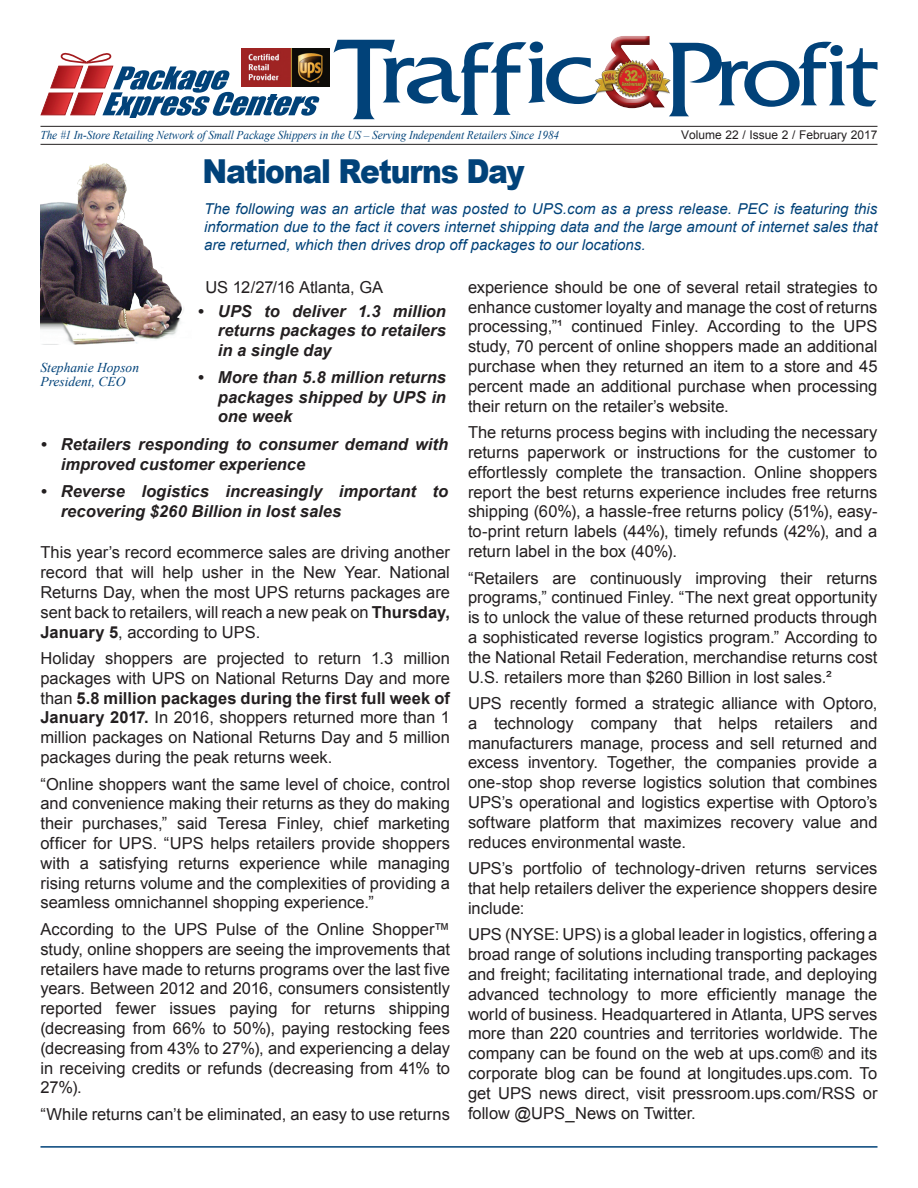
<style>
.page{position:relative;width:918px;height:1188px;background:#fff}
.page>*{position:absolute;margin:0;border:0;box-sizing:border-box;transform-origin:0 0}
.Heading{font:900 33px "Arial";letter-spacing:-.04em;color:#014279;scale:.9 1}
.body{font:16.5px/19.8px "Arial";color:#231f20;text-align:justify}
.t1{font:italic 700 16.5px/19.8px "Arial";color:#231f20;text-align:justify}
.body-2{font:italic 15px/18px "Arial";color:#014279;text-align:justify}
.t2{font:italic 13.5px "Times New Roman";color:#014279}
.t3{font:italic 12px "Times New Roman";letter-spacing:-.005em;color:#014279;scale:.94 1}
.t4{font:12px "Arial";color:#231f20}
.s1{font-weight:700}
</style>
<div class="page">
<img style="left:40px;top:163px;width:144px;height:182px">
<hr style="left:40px;top:126px;width:838px;height:1px;background:#231f20">
<svg style="left:334px;top:36px;width:543px;height:83px"></svg>
<svg style="left:40px;top:48px;width:280px;height:70px"></svg>
<img style="left:242px;top:49px;width:87px;height:38px">
<img style="left:594px;top:58px;width:76px;height:41px">
<hr style="left:40px;top:144px;width:838px;height:1px;background:#231f20">
<hr style="left:40px;top:1146px;width:838px;height:2px;background:#014279">
<p class="t3" style="left:40px;top:127px;width:553px">The #1 In-Store Retailing Network of Small Package Shippers in the US – Serving Independent Retailers Since 1984</p>
<p class="t4" style="left:681px;top:127px;width:198px">Volume 22 / Issue 2 / February 2017</p>
<p class="Heading" style="left:202px;top:148px;width:359px">National Returns Day</p>
<p class="body-2" style="left:204px;top:200px;width:675px">The following was an article that was posted to UPS.com as a press release. PEC is featuring this information due to the fact it covers internet shipping data and the large amount of internet sales that are returned, which then drives drop off packages to our locations.</p>
<p class="body" style="left:205px;top:277px;width:179px">US 12/27/16 Atlanta, GA</p>
<p class="t1" style="left:218px;top:301px;width:230px;text-indent:-20px">• UPS to deliver 1.3 million returns packages to retailers in a single day</p>
<p class="t1" style="left:218px;top:368px;width:230px;text-indent:-20px">• More than 5.8 million returns packages shipped by UPS in one week</p>
<p class="t1" style="left:61px;top:435px;width:389px;text-indent:-20px">• Retailers responding to consumer demand with improved customer experience</p>
<p class="t1" style="left:61px;top:482px;width:389px;text-indent:-20px">• Reverse logistics increasingly important to recovering $260 Billion in lost sales</p>
<p class="t2" style="left:40px;top:358px;width:100px">Stephanie Hopson</p>
<p class="t2" style="left:40px;top:372px;width:86px">President, CEO</p>
<p class="body" style="left:40px;top:543px;width:411px">This year’s record ecommerce sales are driving another record that will help usher in the New Year. National Returns Day, when the most UPS returns packages are sent back to retailers, will reach a new peak on <span class="s1">Thursday, January 5</span>, according to UPS.</p>
<p class="body" style="left:40px;top:648px;width:411px">Holiday shoppers are projected to return 1.3 million packages with UPS on National Returns Day and more than <span class="s1">5.8 million packages during the first full week of January 2017.</span> In 2016, shoppers returned more than 1 million packages on National Returns Day and 5 million packages during the peak returns week.</p>
<p class="body" style="left:40px;top:774px;width:411px">“Online shoppers want the same level of choice, control and convenience making their returns as they do making their purchases,” said Teresa Finley, chief marketing officer for UPS. “UPS helps retailers provide shoppers with a satisfying returns experience while managing rising returns volume and the complexities of providing a seamless omnichannel shopping experience.”</p>
<p class="body" style="left:40px;top:919px;width:411px">According to the UPS Pulse of the Online Shopper™ study, online shoppers are seeing the improvements that retailers have made to returns programs over the last five years. Between 2012 and 2016, consumers consistently reported fewer issues paying for returns shipping (decreasing from 66% to 50%), paying restocking fees (decreasing from 43% to 27%), and experiencing a delay in receiving credits or refunds (decreasing from 41% to 27%).</p>
<p class="body" style="left:40px;top:1104px;width:411px">“While returns can’t be eliminated, an easy to use returns</p>
<p class="body" style="left:468px;top:277px;width:411px">experience should be one of several retail strategies to enhance customer loyalty and manage the cost of returns processing,”¹ continued Finley. According to the UPS study, 70 percent of online shoppers made an additional purchase when they returned an item to a store and 45 percent made an additional purchase when processing their return on the retailer’s website.</p>
<p class="body" style="left:468px;top:422px;width:411px">The returns process begins with including the necessary returns paperwork or instructions for the customer to effortlessly complete the transaction. Online shoppers report the best returns experience includes free returns shipping (60%), a hassle-free returns policy (51%), easy&shy;to-print return labels (44%), timely refunds (42%), and a return label in the box (40%).</p>
<p class="body" style="left:468px;top:568px;width:411px">“Retailers are continuously improving their returns programs,” continued Finley. “The next great opportunity is to unlock the value of these returned products through a sophisticated reverse logistics program.” According to the National Retail Federation, merchandise returns cost U.S. retailers more than $260 Billion in lost sales.²</p>
<p class="body" style="left:468px;top:693px;width:411px">UPS recently formed a strategic alliance with Optoro, a technology company that helps retailers and manufacturers manage, process and sell returned and excess inventory. Together, the companies provide a one-stop shop reverse logistics solution that combines UPS’s operational and logistics expertise with Optoro’s software platform that maximizes recovery value and reduces environmental waste.</p>
<p class="body" style="left:468px;top:858px;width:411px">UPS’s portfolio of technology-driven returns services that help retailers deliver the experience shoppers desire include:</p>
<p class="body" style="left:468px;top:925px;width:411px">UPS (NYSE: UPS) is a global leader in logistics, offering a broad range of solutions including transporting packages and freight; facilitating international trade, and deploying advanced technology to more efficiently manage the world of business. Headquartered in Atlanta, UPS serves more than 220 countries and territories worldwide. The company can be found on the web at ups.com® and its corporate blog can be found at longitudes.ups.com. To get UPS news direct, visit pressroom.ups.com/RSS or follow @UPS_News on Twitter.</p>
</div>
